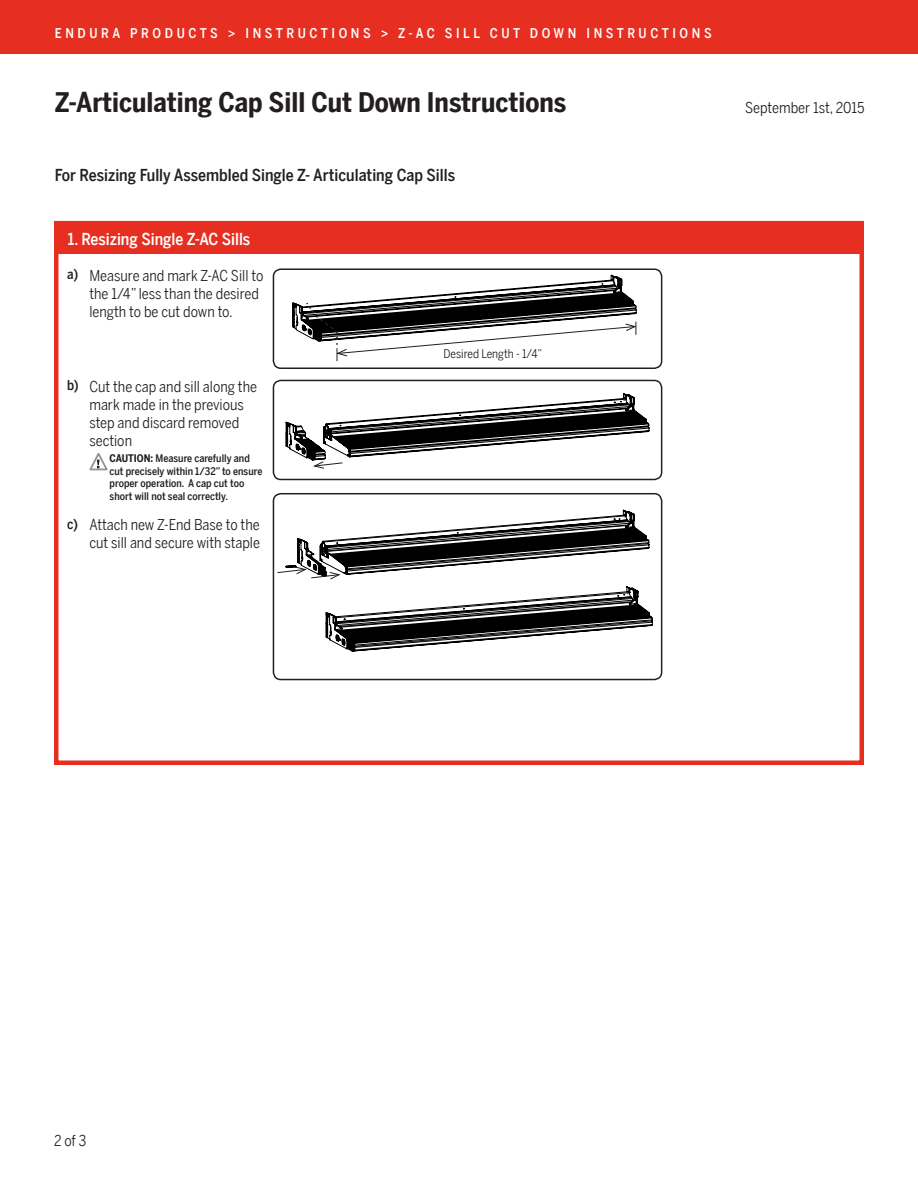
<style>
.page{position:relative;width:918px;height:1188px;background:#fff}
.page>*{position:absolute;margin:0;border:0;box-sizing:border-box;transform-origin:0 0}
.t1{font:700 27px "Benton Sans Cond";color:#231f20}
.t2{font:500 16.5px "Benton Sans Cond";color:#231f20}
.t3{font:500 16.5px "Benton Sans Cond";color:#fff}
.t4{font:15px/18px "Benton Sans Cond";color:#231f20}
.t5{font:500 13.5px "Benton Sans Cond";letter-spacing:.265em;color:#fff}
.t6{font:500 13.5px "Benton Sans Cond";color:#231f20}
.t7{font:12px "Benton Sans Cond";color:#231f20}
.t8{font:500 10.5px/12.6px "Benton Sans Cond";color:#231f20}
.s1{font-weight:700}
</style>
<div class="page">
<div style="left:0;top:0;width:918px;height:54px;background:#e62f21"></div>
<div style="left:54px;top:221px;width:810px;height:544px;border:4px solid #e62f21"></div>
<div style="left:57px;top:225px;width:807px;height:28px;background:#e62f21"></div>
<div style="left:273px;top:268px;width:389px;height:101px;border:2px solid #231f20;border-radius:8px"></div>
<div style="left:273px;top:380px;width:389px;height:100px;border:2px solid #231f20;border-radius:8px"></div>
<div style="left:273px;top:493px;width:389px;height:187px;border:2px solid #231f20;border-radius:8px"></div>
<svg style="left:326px;top:586px;width:327px;height:66px"></svg>
<svg style="left:89px;top:453px;width:19px;height:18px"></svg>
<svg style="left:277px;top:510px;width:372px;height:70px"></svg>
<svg style="left:286px;top:393px;width:363px;height:76px"></svg>
<svg style="left:292px;top:274px;width:345px;height:87px"></svg>
<p class="t5" style="left:52px;top:23px;width:649px">ENDURA PRODUCTS &gt; PRODUCT IMPROVEMENT &gt; PINNACLE HANDLE SET</p>
<p class="t5" style="left:55px;top:25px;width:658px">ENDURA PRODUCTS &gt; INSTRUCTIONS &gt; Z-AC SILL CUT DOWN INSTRUCTIONS</p>
<p class="t1" style="left:55px;top:87px;width:513px">Z-Articulating Cap Sill Cut Down Instructions</p>
<p class="t2" style="left:55px;top:166px;width:402px">For Resizing Fully Assembled Single Z- Articulating Cap Sills</p>
<p class="t3" style="left:68px;top:229px;width:184px">1. Resizing Single Z-AC Sills</p>
<p class="t6" style="left:67px;top:267px;width:13px">a)</p>
<p class="t4" style="left:89px;top:266px;width:175px">Measure and mark Z-AC Sill to the 1/4” less than the desired length to be cut down to.</p>
<p class="t6" style="left:67px;top:378px;width:13px">b)</p>
<p class="t6" style="left:67px;top:516px;width:12px">c)</p>
<p class="t4" style="left:89px;top:377px;width:169px">Cut the cap and sill along the mark made in the previous step and discard removed section</p>
<p class="t8" style="left:110px;top:452px;width:154px"><span class="s1">CAUTION:</span> Measure carefully and cut precisely within 1/32” to ensure proper operation. A cap cut too short will not seal correctly.</p>
<p class="t4" style="left:89px;top:516px;width:172px">Attach new Z-End Base to the cut sill and secure with staple</p>
<p class="t7" style="left:444px;top:347px;width:100px">Desired Length - 1/4”</p>
<p class="t4" style="left:745px;top:98px;width:121px">September 1st, 2015</p>
<p class="t4" style="left:54px;top:1131px;width:34px">2 of 3</p>
</div>
